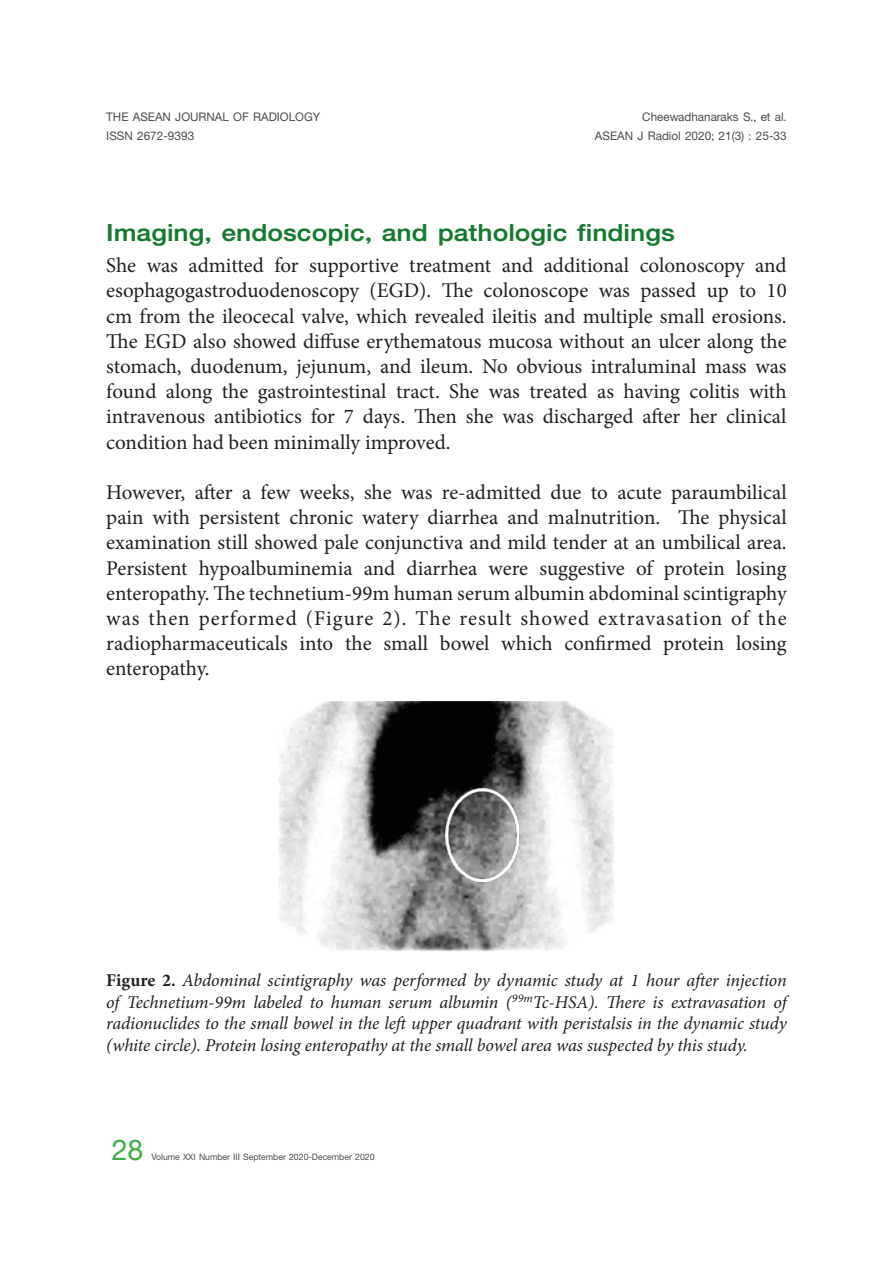
<style>
.page{position:relative;width:893px;height:1263px;background:#fff}
.page>*{position:absolute;margin:0;border:0;box-sizing:border-box;transform-origin:0 0}
.t1{font:700 43.5px "PSL Kanda Pro";color:#40ae49}
.t2{font:36px "PSL Kanda Modern Extra Pro";color:#157a2f;scale:1.09 1}
.t3{font:21px/25.2px "Minion Pro";color:#231f20;text-align:justify}
.t4{font:italic 18px/21.6px "Minion Pro";letter-spacing:-.01em;color:#231f20;text-align:justify}
.t5{font:700 18px/18.9px "PSL Kanda Pro";color:#4b4c4d;text-align:right}
.t6{font:700 13.35px "PSL Kanda Pro";color:#4b4c4d}
.s1{font-weight:700;font-style:normal}
</style>
<div class="page">
<img style="left:279px;top:701px;width:336px;height:250px">
<img style="left:446px;top:789px;width:73px;height:92px">
<p class="t5" style="left:106px;top:107px;width:216px">THE ASEAN JOURNAL OF RADIOLOGY</p>
<p class="t5" style="left:106px;top:126px;width:89px">ISSN 2672-9393</p>
<p class="t5" style="left:595px;top:107px;width:193px">Cheewadhanaraks S., et al.<br>ASEAN J Radiol 2020; 21(3) : 25-33</p>
<h2 class="t2" style="left:106px;top:213px;width:523px">Imaging, endoscopic, and pathologic findings</h2>
<p class="t3" style="left:106px;top:253px;width:682px">She was admitted for supportive treatment and additional colonoscopy and esophagogastroduodenoscopy (EGD). The colonoscope was passed up to 10 cm from the ileocecal valve, which revealed ileitis and multiple small erosions.<br>The EGD also showed diffuse erythematous mucosa without an ulcer along the stomach, duodenum, jejunum, and ileum. No obvious intraluminal mass was found along the gastrointestinal tract. She was treated as having colitis with intravenous antibiotics for 7 days. Then she was discharged after her clinical condition had been minimally improved.</p>
<p class="t3" style="left:106px;top:480px;width:682px">However, after a few weeks, she was re-admitted due to acute paraumbilical pain with persistent chronic watery diarrhea and malnutrition. The physical examination still showed pale conjunctiva and mild tender at an umbilical area.<br>Persistent hypoalbuminemia and diarrhea were suggestive of protein losing enteropathy. The technetium-99m human serum albumin abdominal scintigraphy was then performed (Figure 2). The result showed extravasation of the radiopharmaceuticals into the small bowel which confirmed protein losing enteropathy.</p>
<p class="t4" style="left:106px;top:969px;width:682px"><span class="s1">Figure 2.</span> Abdominal scintigraphy was performed by dynamic study at 1 hour after injection of Technetium-99m labeled to human serum albumin (<sup>99m</sup>Tc-HSA). There is extravasation of radionuclides to the small bowel in the left upper quadrant with peristalsis in the dynamic study (white circle). Protein losing enteropathy at the small bowel area was suspected by this study.</p>
<h1 class="t1" style="left:112px;top:1125px;width:33px">28</h1>
<p class="t6" style="left:151px;top:1149px;width:225px">Volume XXI Number III September 2020-December 2020</p>
</div>
